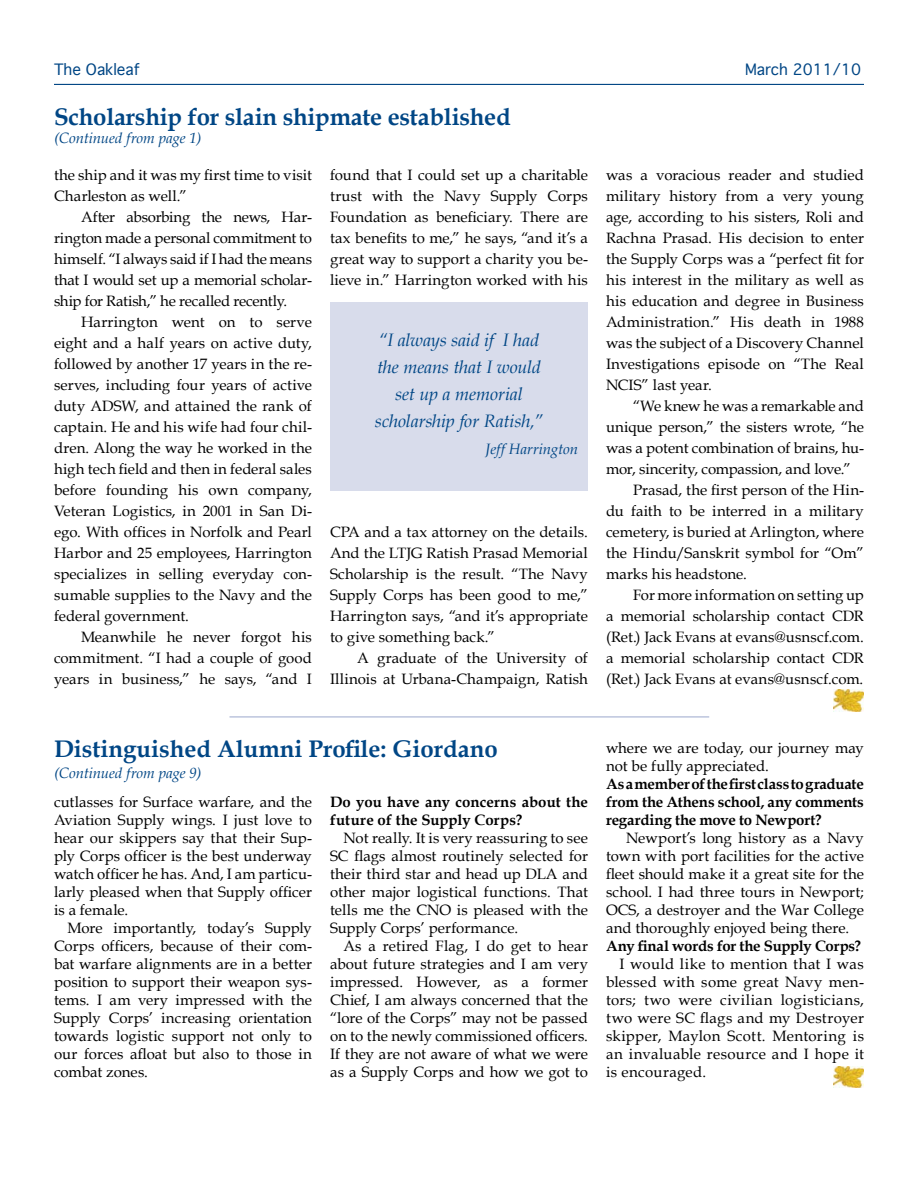
<style>
.page{position:relative;width:918px;height:1188px;background:#fff}
.page>*{position:absolute;margin:0;border:0;box-sizing:border-box;transform-origin:0 0}
.t1{font:700 24px "Book Antiqua";letter-spacing:-.01em;color:#004685}
.t2{font:italic 18px/27px "Book Antiqua";letter-spacing:-.01em;color:#004685;text-align:center}
.t3{font:15px/21px "Book Antiqua";color:#000;text-align:justify}
.t4{font:700 15px/18px "Book Antiqua";letter-spacing:-.005em;color:#000}
.t5{font:italic 15px "Book Antiqua";letter-spacing:-.005em;color:#004685}
.t6{font:15px "Geneva";color:#004685}
</style>
<div class="page">
<hr style="left:54px;top:84px;width:810px;height:1px;background:#004685">
<div style="left:330px;top:303px;width:258px;height:188px;background:#d8dceb"></div>
<hr style="left:230px;top:716px;width:479px;height:2px;background:#bcc5dd">
<img style="left:834px;top:690px;width:30px;height:21px">
<img style="left:834px;top:1066px;width:30px;height:22px">
<p class="t6" style="left:54px;top:60px;width:87px">The Oakleaf</p>
<p class="t6" style="left:745px;top:60px;width:117px">March 2011/10</p>
<h1 class="t1" style="left:54px;top:103px;width:458px">Scholarship for slain shipmate established</h1>
<p class="t5" style="left:54px;top:130px;width:149px">(Continued from page 1)</p>
<p class="t3" style="left:54px;top:164px;width:259px">the ship and it was my first time to visit<br>Charleston as well.”</p>
<p class="t3" style="left:54px;top:206px;width:260px;text-indent:27px">After absorbing the news, Har&shy;rington made a personal commitment to himself. “I always said if I had the means that I would set up a memorial scholar&shy;ship for Ratish,” he recalled recently.</p>
<p class="t3" style="left:54px;top:311px;width:260px;text-indent:27px">Harrington went on to serve eight and a half years on active duty, followed by another 17 years in the re&shy;serves, including four years of active duty ADSW, and attained the rank of captain. He and his wife had four chil&shy;dren. Along the way he worked in the high tech field and then in federal sales before founding his own company, Veteran Logistics, in 2001 in San Di&shy;ego. With offices in Norfolk and Pearl Harbor and 25 employees, Harrington specializes in selling everyday con&shy;sumable supplies to the Navy and the federal government.</p>
<p class="t3" style="left:54px;top:626px;width:260px;text-indent:27px">Meanwhile he never forgot his commitment. “I had a couple of good years in business,” he says, “and I</p>
<p class="t3" style="left:330px;top:164px;width:259px">found that I could set up a charitable trust with the Navy Supply Corps Foundation as beneficiary. There are tax benefits to me,” he says, “and it’s a great way to support a charity you be&shy;lieve in.” Harrington worked with his</p>
<p class="t3" style="left:606px;top:164px;width:259px">was a voracious reader and studied military history from a very young age, according to his sisters, Roli and Rachna Prasad. His decision to enter the Supply Corps was a “perfect fit for his interest in the military as well as his education and degree in Business Administration.” His death in 1988 was the subject of a Discovery Channel Investigations episode on “The Real NCIS” last year.</p>
<p class="t3" style="left:633px;top:395px;width:232px">“We knew he was a remarkable and</p>
<p class="t3" style="left:606px;top:416px;width:259px">unique person,” the sisters wrote, “he</p>
<p class="t3" style="left:606px;top:437px;width:259px">was a potent combination of brains, hu-</p>
<p class="t3" style="left:606px;top:458px;width:247px">mor, sincerity, compassion, and love.”</p>
<p class="t3" style="left:633px;top:479px;width:232px">Prasad, the first person of the Hin-</p>
<p class="t3" style="left:606px;top:500px;width:259px">du faith to be interred in a military</p>
<p class="t3" style="left:606px;top:521px;width:259px">cemetery, is buried at Arlington, where</p>
<p class="t3" style="left:606px;top:542px;width:259px">the Hindu/Sanskrit symbol for “Om”</p>
<p class="t3" style="left:606px;top:563px;width:142px">marks his headstone.</p>
<p class="t3" style="left:633px;top:584px;width:232px">For more information on setting up</p>
<p class="t3" style="left:606px;top:605px;width:259px">a memorial scholarship contact CDR</p>
<p class="t3" style="left:606px;top:626px;width:259px">(Ret.) Jack Evans at evans@usnscf.com.</p>
<p class="t3" style="left:606px;top:647px;width:259px">a memorial scholarship contact CDR</p>
<p class="t3" style="left:606px;top:668px;width:259px">(Ret.) Jack Evans at evans@usnscf.com.</p>
<p class="t2" style="left:375px;top:326px;width:170px">“I always said if I had the means that I would set up a memorial scholarship for Ratish,”</p>
<p class="t5" style="left:485px;top:440px;width:94px">Jeff Harrington</p>
<p class="t3" style="left:330px;top:521px;width:259px">CPA and a tax attorney on the details.<br>And the LTJG Ratish Prasad Memorial Scholarship is the result. “The Navy Supply Corps has been good to me,” Harrington says, “and it’s appropriate to give something back.”</p>
<p class="t3" style="left:330px;top:647px;width:259px;text-align:right">A graduate of the University of<br>Illinois at Urbana-Champaign, Ratish</p>
<h1 class="t1" style="left:54px;top:735px;width:445px">Distinguished Alumni Profile: Giordano</h1>
<p class="t5" style="left:54px;top:764px;width:149px">(Continued from page 9)</p>
<p class="t3" style="left:54px;top:793px;width:259px;line-height:18px">cutlasses for Surface warfare, and the Aviation Supply wings. I just love to hear our skippers say that their Sup&shy;ply Corps officer is the best underway watch officer he has. And, I am particu&shy;larly pleased when that Supply officer is a female.</p>
<p class="t3" style="left:54px;top:919px;width:260px;line-height:18px;text-indent:14px">More importantly, today’s Supply Corps officers, because of their com&shy;bat warfare alignments are in a better position to support their weapon sys&shy;tems. I am very impressed with the Supply Corps’ increasing orientation towards logistic support not only to our forces afloat but also to those in combat zones.</p>
<p class="t4" style="left:330px;top:793px;width:259px">Do you have any concerns about the future of the Supply Corps?</p>
<p class="t3" style="left:330px;top:829px;width:259px;line-height:18px;text-indent:14px">Not really. It is very reassuring to see SC flags almost routinely selected for their third star and head up DLA and other major logistical functions. That tells me the CNO is pleased with the Supply Corps’ performance.</p>
<p class="t3" style="left:330px;top:937px;width:260px;line-height:18px;text-indent:14px">As a retired Flag, I do get to hear about future strategies and I am very impressed. However, as a former Chief, I am always concerned that the “lore of the Corps” may not be passed on to the newly commissioned officers.<br>If they are not aware of what we were as a Supply Corps and how we got to</p>
<p class="t3" style="left:606px;top:739px;width:259px;line-height:18px">where we are today, our journey may not be fully appreciated.</p>
<p class="t4" style="left:606px;top:775px;width:259px;text-align:justify">As a member of the first class to graduate from the Athens school, any comments regarding the move to Newport?</p>
<p class="t3" style="left:606px;top:829px;width:260px;line-height:18px;text-indent:20px">Newport’s long history as a Navy town with port facilities for the active fleet should make it a great site for the school. I had three tours in Newport; OCS, a destroyer and the War College and thoroughly enjoyed being there.</p>
<p class="t4" style="left:606px;top:937px;width:257px">Any final words for the Supply Corps?</p>
<p class="t3" style="left:606px;top:955px;width:260px;line-height:18px;text-indent:14px">I would like to mention that I was blessed with some great Navy men&shy;tors; two were civilian logisticians, two were SC flags and my Destroyer skipper, Maylon Scott. Mentoring is an invaluable resource and I hope it is encouraged.</p>
</div>
